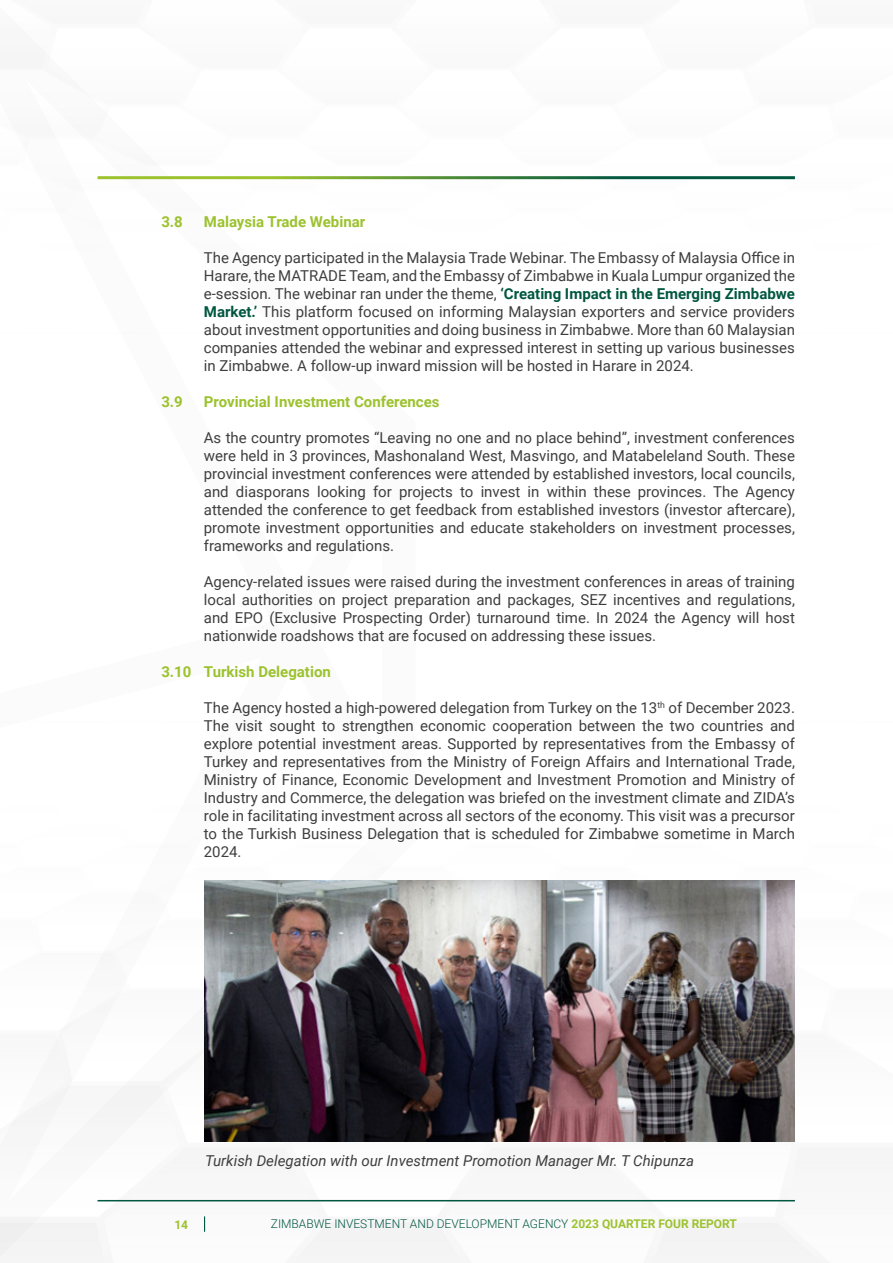
<style>
.page{position:relative;width:893px;height:1263px;background:#fff}
.page>*{position:absolute;margin:0;border:0;box-sizing:border-box;transform-origin:0 0}
.t1{font:15px/18px "Roboto";color:#3e3e3f;text-align:justify}
.t2{font:700 15px "Roboto";color:#9cc22e}
.t3{font:italic 15px "Roboto";color:#3e3e3f}
.t4{font:300 12px "Roboto";color:#005740}
.t5{font:700 12px "Roboto";color:#9cc22e}
.s1{font-weight:700;color:#005740}
.s2{font-weight:700;color:#9cc22e}
</style>
<div class="page">
<img style="left:415px;top:179px;width:478px;height:1077px">
<svg style="left:0;top:66px;width:415px;height:1191px"></svg>
<svg style="left:204px;top:1217px;width:1px;height:14px"></svg>
<hr style="left:98px;top:1200px;width:697px;height:1px;background:#005740">
<hr style="left:98px;top:176px;width:697px;height:3px;background:#fff">
<img style="left:205px;top:880px;width:589px;height:261px">
<p class="t2" style="left:161px;top:211px;width:23px">3.8</p>
<p class="t2" style="left:204px;top:211px;width:163px">Malaysia Trade Webinar</p>
<p class="t1" style="left:204px;top:248px;width:593px">The Agency participated in the Malaysia Trade Webinar. The Embassy of Malaysia Office in Harare, the MATRADE Team, and the Embassy of Zimbabwe in Kuala Lumpur organized the e-session. The webinar ran under the theme, <span class="s1">‘Creating Impact in the Emerging Zimbabwe Market.’</span> This platform focused on informing Malaysian exporters and service providers about investment opportunities and doing business in Zimbabwe. More than 60 Malaysian companies attended the webinar and expressed interest in setting up various businesses in Zimbabwe. A follow-up inward mission will be hosted in Harare in 2024.</p>
<p class="t2" style="left:161px;top:391px;width:23px">3.9</p>
<p class="t2" style="left:204px;top:391px;width:237px">Provincial Investment Conferences</p>
<p class="t1" style="left:204px;top:428px;width:593px">As the country promotes “Leaving no one and no place behind”, investment conferences were held in 3 provinces, Mashonaland West, Masvingo, and Matabeleland South. These provincial investment conferences were attended by established investors, local councils, and diasporans looking for projects to invest in within these provinces. The Agency attended the conference to get feedback from established investors (investor aftercare), promote investment opportunities and educate stakeholders on investment processes, frameworks and regulations.</p>
<p class="t1" style="left:204px;top:572px;width:593px">Agency-related issues were raised during the investment conferences in areas of training local authorities on project preparation and packages, SEZ incentives and regulations, and EPO (Exclusive Prospecting Order) turnaround time. In 2024 the Agency will host nationwide roadshows that are focused on addressing these issues.</p>
<p class="t2" style="left:161px;top:661px;width:171px">3.10 Turkish Delegation</p>
<p class="t1" style="left:204px;top:698px;width:593px">The Agency hosted a high-powered delegation from Turkey on the 13<sup>th</sup> of December 2023.<br>The visit sought to strengthen economic cooperation between the two countries and explore potential investment areas. Supported by representatives from the Embassy of Turkey and representatives from the Ministry of Foreign Affairs and International Trade, Ministry of Finance, Economic Development and Investment Promotion and Ministry of Industry and Commerce, the delegation was briefed on the investment climate and ZIDA’s role in facilitating investment across all sectors of the economy. This visit was a precursor to the Turkish Business Delegation that is scheduled for Zimbabwe sometime in March 2024.</p>
<p class="t3" style="left:205px;top:1150px;width:491px">Turkish Delegation with our Investment Promotion Manager Mr. T Chipunza</p>
<p class="t5" style="left:174px;top:1216px;width:15px">14</p>
<p class="t4" style="left:271px;top:1216px;width:468px">ZIMBABWE INVESTMENT AND DEVELOPMENT AGENCY <span class="s2">2023 QUARTER FOUR REPORT</span></p>
</div>
